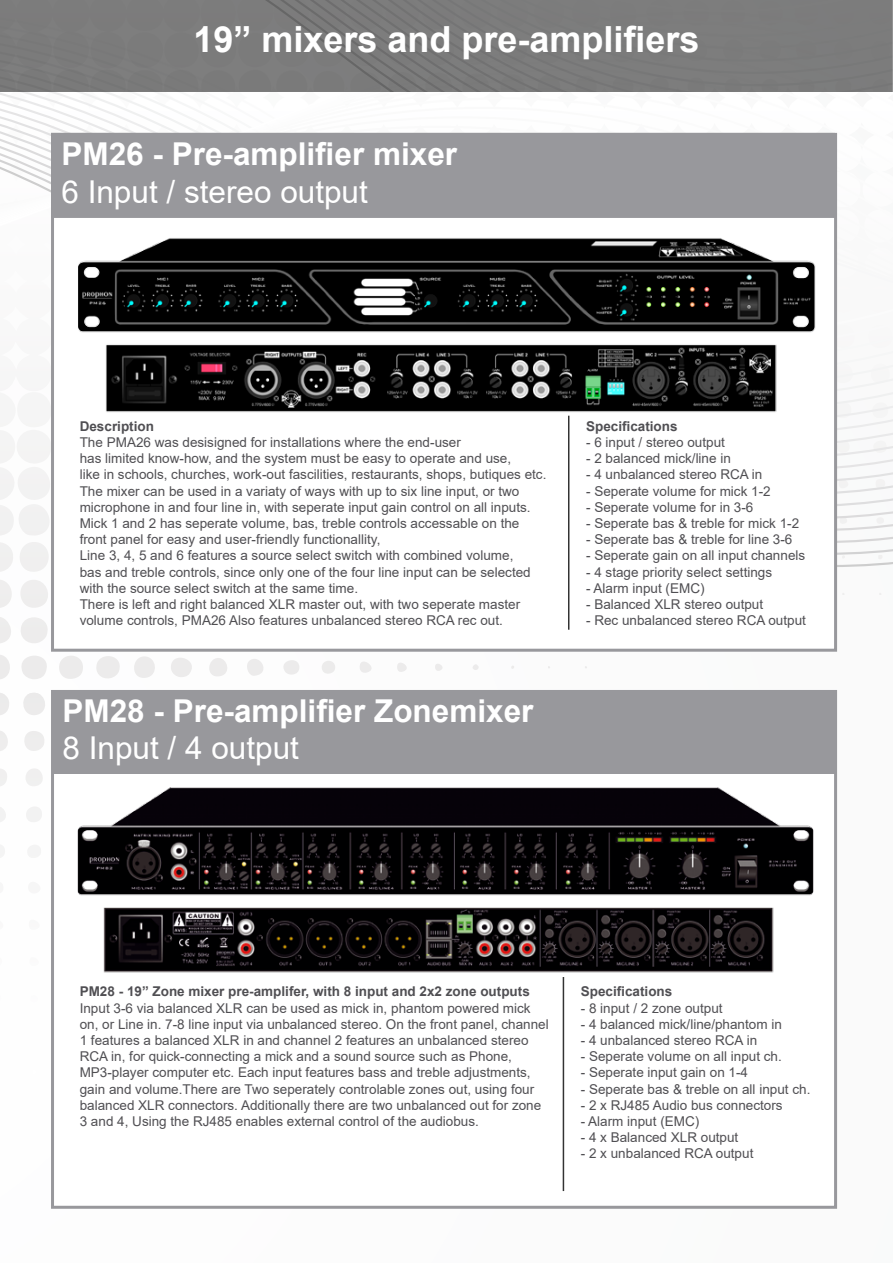
<style>
.page{position:relative;width:893px;height:1263px;background:#fff}
.page>*{position:absolute;margin:0;border:0;box-sizing:border-box;transform-origin:0 0}
.t1{font:700 36px "Arial";color:#fff}
.t2{font:700 31.5px "Arial";color:#fff}
.t3{font:31.5px "Arial";color:#fff}
.t4{font:13.5px/16.2px "Arial";color:#504f53}
.t5{font:700 13.5px "Arial";color:#504f53}
</style>
<div class="page">
<div style="left:0;top:76px;width:893px;height:1187px;background:#fbfbfb"></div>
<svg style="left:0;top:91px;width:893px;height:264px"></svg>
<div style="left:51px;top:133px;width:786px;height:519px;background:#fff;border:3px solid #98989c"></div>
<div style="left:51px;top:133px;width:784px;height:85px;background:#98989c"></div>
<div style="left:51px;top:690px;width:786px;height:519px;background:#fff;border:3px solid #98989c"></div>
<div style="left:53px;top:691px;width:782px;height:82px;background:#98989c"></div>
<div style="left:0;top:0;width:893px;height:91px;background:#7c7b7c"></div>
<img style="left:78px;top:238px;width:738px;height:174px">
<img style="left:61px;top:773px;width:769px;height:222px">
<hr style="left:568px;top:416px;width:1px;height:214px;background:#000">
<hr style="left:563px;top:977px;width:1px;height:214px;background:#000">
<h1 class="t1" style="left:193px;top:14px;width:508px">19” mixers and pre-amplifiers</h1>
<h2 class="t2" style="left:61px;top:132px;width:397px">PM26 - Pre-amplifier mixer</h2>
<h2 class="t3" style="left:61px;top:170px;width:308px">6 Input / stereo output</h2>
<p class="t5" style="left:80px;top:417px;width:76px">Description</p>
<p class="t4" style="left:80px;top:434px;width:468px">The PMA26 was desisigned for installations where the end-user<br>has limited know-how, and the system must be easy to operate and use,<br>like in schools, churches, work-out fascilities, restaurants, shops, butiques etc.<br>The mixer can be used in a variaty of ways with up to six line input, or two microphone in and four line in, with seperate input gain control on all inputs.<br>Mick 1 and 2 has seperate volume, bas, treble controls accessable on the front panel for easy and user-friendly functionallity,<br>Line 3, 4, 5 and 6 features a source select switch with combined volume,<br>bas and treble controls, since only one of the four line input can be selected with the source select switch at the same time.<br>There is left and right balanced XLR master out, with two seperate master volume controls, PMA26 Also features unbalanced stereo RCA rec out.</p>
<h2 class="t2" style="left:63px;top:688px;width:472px">PM28 - Pre-amplifier Zonemixer</h2>
<h2 class="t3" style="left:63px;top:727px;width:238px">8 Input / 4 output</h2>
<p class="t5" style="left:586px;top:417px;width:93px">Specifications</p>
<p class="t4" style="left:586px;top:434px;width:140px">- 6 input / stereo output</p>
<p class="t4" style="left:586px;top:450px;width:146px">- 2 balanced mick/line in</p>
<p class="t4" style="left:586px;top:466px;width:178px">- 4 unbalanced stereo RCA in</p>
<p class="t4" style="left:586px;top:483px;width:186px">- Seperate volume for mick 1-2</p>
<p class="t4" style="left:586px;top:499px;width:169px">- Seperate volume for in 3-6</p>
<p class="t4" style="left:586px;top:515px;width:215px">- Seperate bas &amp; treble for mick 1-2</p>
<p class="t4" style="left:586px;top:531px;width:208px">- Seperate bas &amp; treble for line 3-6</p>
<p class="t4" style="left:586px;top:547px;width:221px">- Seperate gain on all input channels</p>
<p class="t4" style="left:586px;top:564px;width:188px">- 4 stage priority select settings</p>
<p class="t4" style="left:586px;top:580px;width:120px">- Alarm input (EMC)</p>
<p class="t4" style="left:586px;top:596px;width:179px">- Balanced XLR stereo output</p>
<p class="t4" style="left:586px;top:612px;width:221px">- Rec unbalanced stereo RCA output</p>
<p class="t5" style="left:80px;top:982px;width:452px">PM28 - 19” Zone mixer pre-amplifer, with 8 input and 2x2 zone outputs</p>
<p class="t4" style="left:80px;top:1000px;width:471px">Input 3-6 via balanced XLR can be used as mick in, phantom powered mick on, or Line in. 7-8 line input via unbalanced stereo. On the front panel, channel 1 features a balanced XLR in and channel 2 features an unbalanced stereo RCA in, for quick-connecting a mick and a sound source such as Phone, MP3-player computer etc. Each input features bass and treble adjustments, gain and volume.There are Two seperately controlable zones out, using four balanced XLR connectors. Additionally there are two unbalanced out for zone 3 and 4, Using the RJ485 enables external control of the audiobus.</p>
<p class="t5" style="left:581px;top:982px;width:93px">Specifications</p>
<p class="t4" style="left:581px;top:1000px;width:143px">- 8 input / 2 zone output</p>
<p class="t4" style="left:581px;top:1016px;width:203px">- 4 balanced mick/line/phantom in</p>
<p class="t4" style="left:581px;top:1032px;width:178px">- 4 unbalanced stereo RCA in</p>
<p class="t4" style="left:581px;top:1048px;width:203px">- Seperate volume on all input ch.</p>
<p class="t4" style="left:581px;top:1064px;width:169px">- Seperate input gain on 1-4</p>
<p class="t4" style="left:581px;top:1081px;width:231px">- Seperate bas &amp; treble on all input ch.</p>
<p class="t4" style="left:581px;top:1097px;width:203px">- 2 x RJ485 Audio bus connectors</p>
<p class="t4" style="left:581px;top:1113px;width:120px">- Alarm input (EMC)</p>
<p class="t4" style="left:581px;top:1129px;width:159px">- 4 x Balanced XLR output</p>
<p class="t4" style="left:581px;top:1145px;width:174px">- 2 x unbalanced RCA output</p>
</div>
